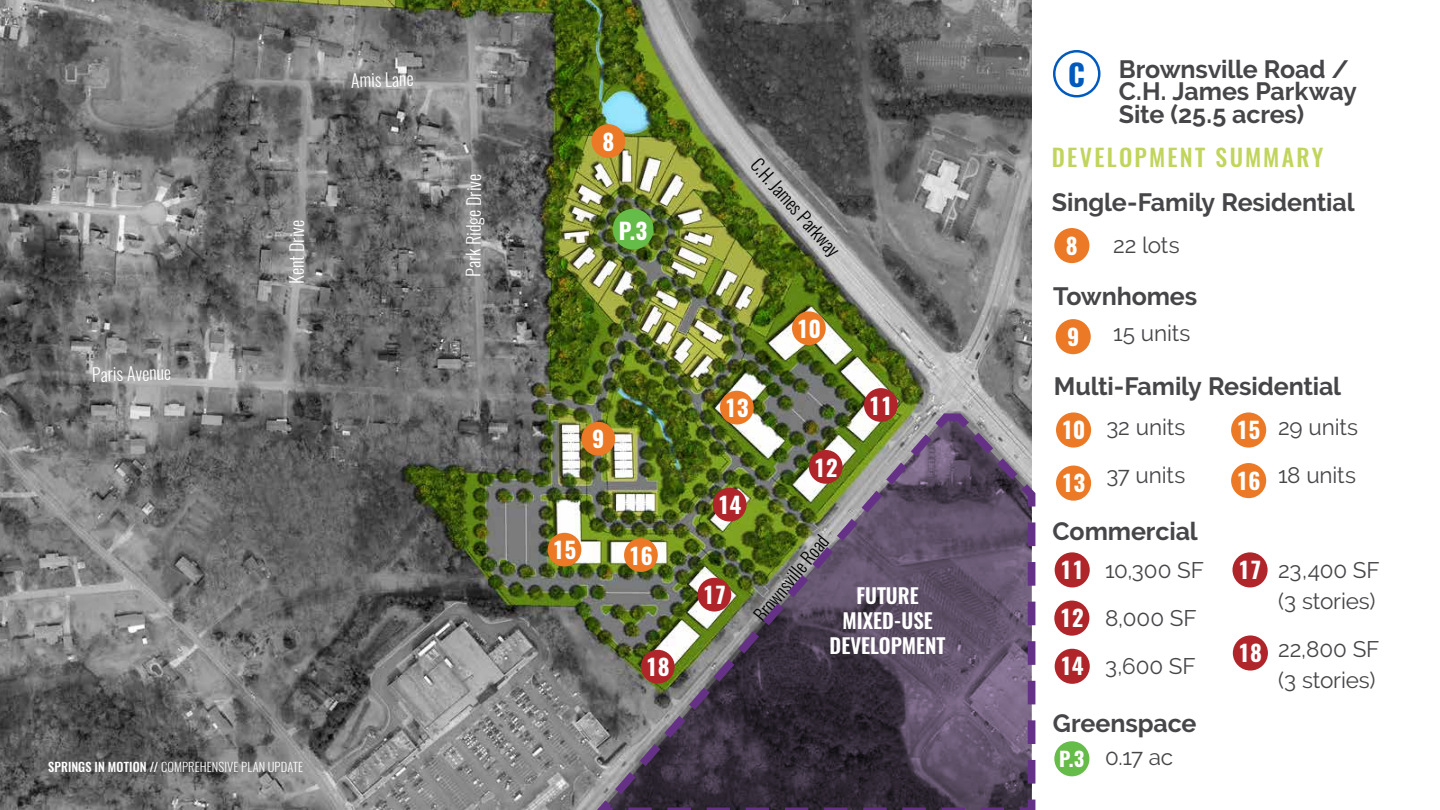
<style>
.page{position:relative;width:1440px;height:810px;background:#fff}
.page>*{position:absolute;margin:0;border:0;box-sizing:border-box;transform-origin:0 0}
.t1{font:700 30px "Oswald";color:#005abd}
.t2{font:700 25px/22.5px "Raleway";letter-spacing:-.005em;color:#464649}
.t3{font:500 23.75px "Oswald";letter-spacing:.095em;color:#c1d45b}
.t4{font:22.5px/48.1px "Raleway";letter-spacing:-.005em;color:#464649}
.t5{font:700 22.5px "Oswald";color:#fff}
.t6{font:600 20.62px/24.8px "Oswald";color:#fff;text-align:center}
.t7{font:300 18px "Oswald";color:#fff}
.t8{font:300 18px "Oswald";color:#000101}
.t9{font:300 12.5px "Oswald";letter-spacing:.01em;color:#fff}
.s1{font-weight:500}
.s2{font-family:"Oswald";font-weight:700;font-size:20px;color:#fff}
</style>
<div class="page">
<img style="left:0;top:0;width:1032px;height:810px">
<img style="left:584px;top:410px;width:452px;height:400px">
<div style="left:1053px;top:50px;width:48px;height:48px;border:2px solid #005abd;border-radius:50%"></div>
<div style="left:792px;top:311px;width:34px;height:34px;background:#eb7926;border-radius:50%"></div>
<div style="left:864px;top:388px;width:34px;height:34px;background:#af252a;border-radius:50%"></div>
<div style="left:809px;top:450px;width:34px;height:34px;background:#af252a;border-radius:50%"></div>
<div style="left:720px;top:391px;width:34px;height:33px;background:#eb7926;border-radius:50%"></div>
<div style="left:713px;top:488px;width:34px;height:34px;background:#af252a;border-radius:50%"></div>
<div style="left:548px;top:533px;width:33px;height:34px;background:#eb7926;border-radius:50%"></div>
<div style="left:624px;top:538px;width:34px;height:34px;background:#eb7926;border-radius:50%"></div>
<div style="left:697px;top:578px;width:34px;height:34px;background:#af252a;border-radius:50%"></div>
<div style="left:641px;top:650px;width:34px;height:34px;background:#af252a;border-radius:50%"></div>
<div style="left:592px;top:124px;width:33px;height:34px;background:#eb7926;border-radius:50%"></div>
<div style="left:581px;top:422px;width:34px;height:34px;background:#eb7926;border-radius:50%"></div>
<div style="left:613px;top:209px;width:40px;height:41px;background:#65bc48;border-radius:50%"></div>
<div style="left:1054px;top:228px;width:35px;height:35px;background:#eb7926;border-radius:50%"></div>
<div style="left:1056px;top:319px;width:35px;height:35px;background:#eb7926;border-radius:50%"></div>
<div style="left:1056px;top:412px;width:35px;height:36px;background:#eb7926;border-radius:50%"></div>
<div style="left:1055px;top:552px;width:35px;height:35px;background:#af252a;border-radius:50%"></div>
<div style="left:1056px;top:466px;width:35px;height:35px;background:#eb7926;border-radius:50%"></div>
<div style="left:1054px;top:601px;width:35px;height:35px;background:#af252a;border-radius:50%"></div>
<div style="left:1231px;top:412px;width:35px;height:36px;background:#eb7926;border-radius:50%"></div>
<div style="left:1231px;top:463px;width:35px;height:35px;background:#eb7926;border-radius:50%"></div>
<div style="left:1055px;top:649px;width:35px;height:35px;background:#af252a;border-radius:50%"></div>
<div style="left:1232px;top:552px;width:36px;height:35px;background:#af252a;border-radius:50%"></div>
<div style="left:1233px;top:635px;width:35px;height:36px;background:#af252a;border-radius:50%"></div>
<div style="left:1054px;top:741px;width:35px;height:35px;background:#65bc48;border-radius:50%"></div>
<p class="t7" style="left:91px;top:363px;width:81px;rotate:-2deg">Paris Avenue</p>
<p class="t7" style="left:351px;top:69px;width:64px;rotate:-2deg">Amis Lane</p>
<p class="t7" style="left:284px;top:284px;width:65px;rotate:-89deg">Kent Drive</p>
<p class="t7" style="left:461px;top:277px;width:105px;rotate:-89deg">Park Ridge Drive</p>
<p class="t9" style="left:48px;top:758px;width:257px"><span class="s1">SPRINGS IN MOTION //</span> COMPREHENSIVE PLAN UPDATE</p>
<p class="t5" style="left:602px;top:126px;width:13px">8</p>
<p class="t5" style="left:619px;top:215px;width:30px">P.3</p>
<p class="t5" style="left:592px;top:424px;width:13px">9</p>
<p class="t5" style="left:553px;top:535px;width:25px">15</p>
<p class="t5" style="left:629px;top:540px;width:25px">16</p>
<p class="t5" style="left:646px;top:652px;width:25px">18</p>
<p class="t8" style="left:763px;top:154px;width:125px;rotate:48deg">C.H. James Parkway</p>
<p class="t5" style="left:725px;top:393px;width:25px">13</p>
<p class="t5" style="left:718px;top:490px;width:25px">14</p>
<p class="t5" style="left:797px;top:313px;width:25px">10</p>
<p class="t5" style="left:814px;top:452px;width:25px">12</p>
<p class="t5" style="left:869px;top:390px;width:25px">11</p>
<p class="t5" style="left:703px;top:580px;width:25px">17</p>
<p class="t8" style="left:749px;top:612px;width:107px;rotate:-51deg">Brownsville Road</p>
<p class="t6" style="left:830px;top:584px;width:117px">FUTURE<br>MIXED-USE<br>DEVELOPMENT</p>
<p class="t1" style="left:1068px;top:54px;width:18px">C</p>
<p class="t2" style="left:1119px;top:58px;width:240px">Brownsville Road /<br>C.H. James Parkway<br>Site (25.5 acres)</p>
<p class="t3" style="left:1052px;top:141px;width:273px">DEVELOPMENT SUMMARY</p>
<p class="t2" style="left:1052px;top:191px;width:304px">Single-Family Residential</p>
<p class="t5" style="left:1066px;top:230px;width:13px">8</p>
<p class="t4" style="left:1113px;top:220px;width:68px">22 lots</p>
<p class="t2" style="left:1053px;top:285px;width:146px">Townhomes</p>
<p class="t5" style="left:1067px;top:321px;width:13px">9</p>
<p class="t4" style="left:1113px;top:309px;width:79px">15 units</p>
<p class="t2" style="left:1054px;top:375px;width:289px">Multi-Family Residential</p>
<p class="t5" style="left:1061px;top:414px;width:25px">10</p>
<p class="t4" style="left:1106px;top:404px;width:81px;line-height:47.5px">32 units<br>37 units</p>
<p class="t4" style="left:1278px;top:404px;width:82px;line-height:47.5px">29 units<br>18 units</p>
<p class="t5" style="left:1237px;top:414px;width:25px">15</p>
<p class="t5" style="left:1237px;top:465px;width:25px">16</p>
<p class="t5" style="left:1061px;top:467px;width:25px">13</p>
<p class="t2" style="left:1053px;top:520px;width:147px">Commercial</p>
<p class="t5" style="left:1060px;top:554px;width:25px">11</p>
<p class="t5" style="left:1060px;top:602px;width:25px">12</p>
<p class="t5" style="left:1060px;top:651px;width:25px">14</p>
<p class="t5" style="left:1238px;top:554px;width:25px">17</p>
<p class="t4" style="left:1105px;top:546px;width:100px">10,300 SF<br>8,000 SF<br>3,600 SF</p>
<p class="t4" style="left:1278px;top:554px;width:103px;line-height:31.2px">23,400 SF (3 stories)</p>
<p class="t4" style="left:1278px;top:634px;width:103px;line-height:31.2px">22,800 SF (3 stories)</p>
<p class="t5" style="left:1238px;top:637px;width:25px">18</p>
<p class="t2" style="left:1053px;top:712px;width:145px">Greenspace</p>
<p class="t4" style="left:1059px;top:733px;width:116px"><span class="s2">P.3</span> 0.17 ac</p>
</div>
